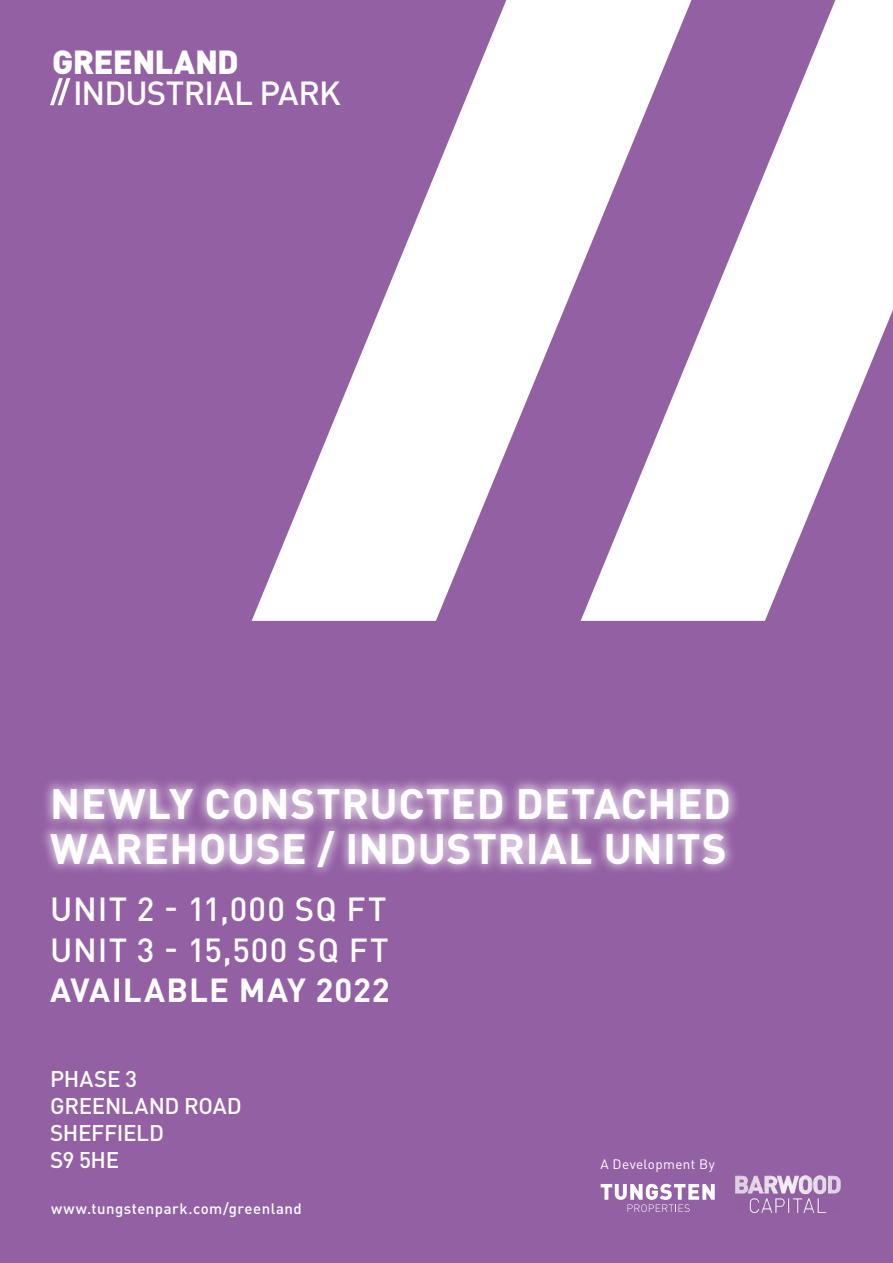
<style>
.page{position:relative;width:893px;height:1263px;background:#9460a4}
.page>*{position:absolute;margin:0;border:0;box-sizing:border-box;transform-origin:0 0}
.t1{font:700 42px/45px "DIN Pro";letter-spacing:.01em;color:#fff}
.t2{font:500 33px/40.2px "DIN Pro";letter-spacing:.035em;color:#fff}
.t3{font:700 33px "DIN Pro";letter-spacing:.025em;color:#fff}
.t4{font:500 33px "DIN Pro";letter-spacing:-.025em;color:#fff}
.t5{font:900 33px "DIN Pro";letter-spacing:-.02em;color:#fff}
.t6{font:500 22.5px/27px "DIN Pro";letter-spacing:-.015em;color:#fff}
.t7{font:500 15px "DIN Pro";letter-spacing:.03em;color:#fff}
.t8{font:13.5px "DIN Pro";letter-spacing:.03em;color:#fff}
</style>
<div class="page">
<svg style="left:252px;top:0;width:641px;height:621px;fill:#fff"></svg>
<svg style="left:601px;top:1184px;width:114px;height:28px"></svg>
<img style="left:736px;top:1175px;width:105px;height:37px">
<svg style="left:50px;top:78px;width:20px;height:27px"></svg>
<div style="left:39px;top:777px;width:702px;height:102px;background:#fff;opacity:.75"></div>
<p class="t5" style="left:52px;top:40px;width:188px">GREENLAND</p>
<p class="t4" style="left:73px;top:71px;width:269px">INDUSTRIAL PARK</p>
<p class="t1" style="left:50px;top:779px;width:682px">NEWLY CONSTRUCTED DETACHED<br>WAREHOUSE / INDUSTRIAL UNITS</p>
<p class="t2" style="left:50px;top:888px;width:340px">UNIT 2 - 11,000 SQ FT<br>UNIT 3 - 15,500 SQ FT</p>
<p class="t3" style="left:50px;top:967px;width:341px">AVAILABLE MAY 2022</p>
<p class="t6" style="left:50px;top:1065px;width:193px">PHASE 3<br>GREENLAND ROAD<br>SHEFFIELD<br>S9 5HE</p>
<p class="t7" style="left:51px;top:1198px;width:252px">www.tungstenpark.com/greenland</p>
<p class="t8" style="left:601px;top:1154px;width:116px">A Development By</p>
</div>
